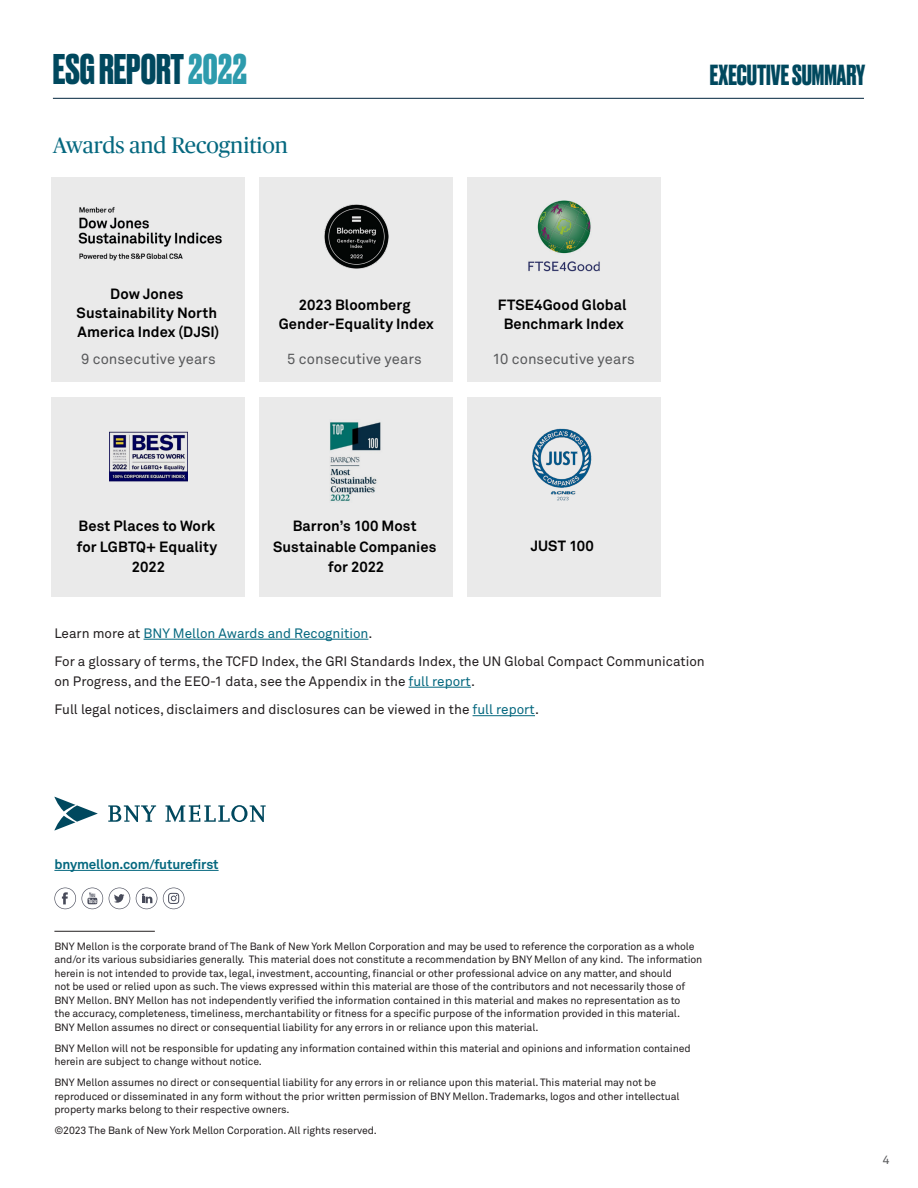
<style>
.page{position:relative;width:918px;height:1188px;background:#fff}
.page>*{position:absolute;margin:0;border:0;box-sizing:border-box;transform-origin:0 0}
.t1{font:700 40.35px "Druk";color:#00485e}
.t2{font:700 27.3px "Druk";color:#00485e}
.t3{font:22.5px "Publico Pro";color:#05687f}
.t4{font:700 14.7px/19px "Akkurat Pro";letter-spacing:.005em;color:#000;text-align:center}
.t5{font:14.7px "Akkurat Pro";letter-spacing:.005em;color:#58595b}
.t6{font:13.5px/19.5px "Akkurat Pro";color:#231f20}
.t7{font:13.5px "Akkurat Pro";color:#05687f}
.t8{font:700 13.5px "Akkurat Pro";letter-spacing:-.01em;color:#05687f}
.t9{font:12px "Akkurat Pro";color:#57585a}
.t10{font:10.5px/13.5px "Akkurat Pro";letter-spacing:-.01em;color:#231f20}
.s1{color:#2d9bad}
.s2{color:#231f20}
.s3{color:#05687f}
</style>
<div class="page">
<hr style="left:53px;top:98px;width:811px;height:1px;background:#00243d">
<hr style="left:144px;top:639px;width:224px;height:1px;background:#05687f">
<hr style="left:409px;top:687px;width:62px;height:1px;background:#05687f">
<hr style="left:473px;top:715px;width:62px;height:1px;background:#05687f">
<hr style="left:54px;top:931px;width:101px;height:1px;background:#231f20">
<svg style="left:54px;top:797px;width:212px;height:34px"></svg>
<hr style="left:54px;top:870px;width:165px;height:1px;background:#05687f">
<svg style="left:82px;top:888px;width:21px;height:21px"></svg>
<svg style="left:54px;top:888px;width:22px;height:21px"></svg>
<svg style="left:109px;top:888px;width:21px;height:21px"></svg>
<svg style="left:136px;top:888px;width:21px;height:21px"></svg>
<svg style="left:163px;top:888px;width:21px;height:21px"></svg>
<div style="left:52px;top:178px;width:193px;height:204px;background:#eaeaea"></div>
<div style="left:467px;top:178px;width:194px;height:204px;background:#eaeaea"></div>
<div style="left:52px;top:397px;width:193px;height:200px;background:#eaeaea"></div>
<div style="left:259px;top:178px;width:194px;height:204px;background:#eaeaea"></div>
<div style="left:259px;top:397px;width:194px;height:200px;background:#eaeaea"></div>
<div style="left:467px;top:397px;width:194px;height:200px;background:#eaeaea"></div>
<img style="left:528px;top:200px;width:72px;height:72px">
<img style="left:324px;top:205px;width:64px;height:64px">
<img style="left:109px;top:431px;width:79px;height:51px">
<img style="left:330px;top:422px;width:51px;height:79px">
<img style="left:532px;top:428px;width:60px;height:73px">
<img style="left:78px;top:207px;width:144px;height:54px">
<p class="t1" style="left:53px;top:42px;width:195px">ESG REPORT <span class="s1">2022</span></p>
<p class="t2" style="left:710px;top:56px;width:157px">EXECUTIVE SUMMARY</p>
<p class="t3" style="left:53px;top:129px;width:237px">Awards and Recognition</p>
<p class="t4" style="left:77px;top:284px;width:144px">Dow Jones<br>Sustainability North<br>America Index (DJSI)</p>
<p class="t5" style="left:81px;top:350px;width:136px">9 consecutive years</p>
<p class="t4" style="left:279px;top:295px;width:157px">2023 Bloomberg<br>Gender-Equality Index</p>
<p class="t5" style="left:287px;top:350px;width:136px">5 consecutive years</p>
<p class="t4" style="left:498px;top:295px;width:130px">FTSE4Good Global<br>Benchmark Index</p>
<p class="t5" style="left:493px;top:350px;width:144px">10 consecutive years</p>
<p class="t4" style="left:77px;top:516px;width:142px;line-height:20.5px">Best Places to Work for LGBTQ+ Equality<br>2022</p>
<p class="t4" style="left:273px;top:516px;width:165px;line-height:20.5px">Barron’s 100 Most<br>Sustainable Companies for 2022</p>
<p class="t4" style="left:531px;top:537px;width:64px">JUST 100</p>
<p class="t7" style="left:54px;top:625px;width:320px"><span class="s2">Learn more at</span> BNY Mellon Awards and Recognition<span class="s2">.</span></p>
<p class="t6" style="left:54px;top:652px;width:652px">For a glossary of terms, the TCFD Index, the GRI Standards Index, the UN Global Compact Communication on Progress, and the EEO-1 data, see the Appendix in the <span class="s3">full report</span>.</p>
<p class="t6" style="left:54px;top:700px;width:486px">Full legal notices, disclaimers and disclosures can be viewed in the <span class="s3">full report</span>.</p>
<p class="t8" style="left:54px;top:856px;width:166px">bnymellon.com/futurefirst</p>
<p class="t10" style="left:54px;top:940px;width:650px">BNY Mellon is the corporate brand of The Bank of New York Mellon Corporation and may be used to reference the corporation as a whole and/or its various subsidiaries generally. This material does not constitute a recommendation by BNY Mellon of any kind. The information herein is not intended to provide tax, legal, investment, accounting, financial or other professional advice on any matter, and should<br>not be used or relied upon as such. The views expressed within this material are those of the contributors and not necessarily those of BNY Mellon. BNY Mellon has not independently verified the information contained in this material and makes no representation as to<br>the accuracy, completeness, timeliness, merchantability or fitness for a specific purpose of the information provided in this material.<br>BNY Mellon assumes no direct or consequential liability for any errors in or reliance upon this material.</p>
<p class="t10" style="left:54px;top:1042px;width:638px">BNY Mellon will not be responsible for updating any information contained within this material and opinions and information contained herein are subject to change without notice.</p>
<p class="t10" style="left:54px;top:1076px;width:627px">BNY Mellon assumes no direct or consequential liability for any errors in or reliance upon this material. This material may not be reproduced or disseminated in any form without the prior written permission of BNY Mellon. Trademarks, logos and other intellectual property marks belong to their respective owners.</p>
<p class="t10" style="left:54px;top:1124px;width:324px">©2023 The Bank of New York Mellon Corporation. All rights reserved.</p>
<p class="t9" style="left:883px;top:1152px;width:8px">4</p>
</div>
